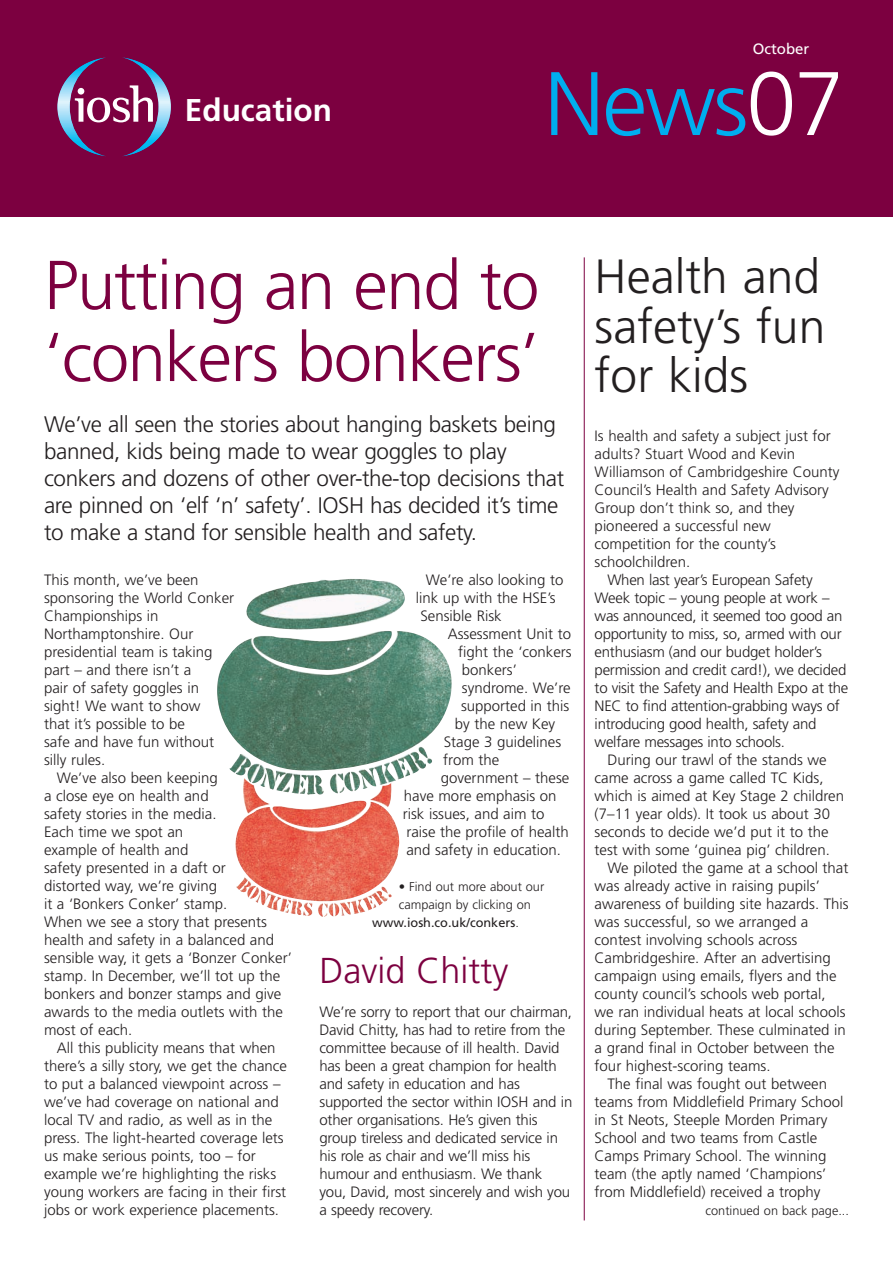
<style>
.page{position:relative;width:893px;height:1263px;background:#fff}
.page>*{position:absolute;margin:0;border:0;box-sizing:border-box;transform-origin:0 0}
.t1{font:300 90px "Frutiger";letter-spacing:-.02em;color:#00aeef}
.t2{font:300 69px/72px "Frutiger";letter-spacing:-.02em;color:#7c0040}
.t3{font:300 48px/49.5px "Frutiger";color:#231f20;text-align:justify}
.t4{font:300 36px "Frutiger";color:#7c0040}
.t5{font:700 31.5px "Frutiger";color:#fff}
.t6{font:300 22.5px/27px "Frutiger";letter-spacing:-.015em;color:#231f20}
.t7{font:300 15px/18px "Frutiger";color:#231f20}
.t8{font:15px "Frutiger";color:#fff}
.t9{font:300 12.75px "Frutiger";color:#231f20}
.t10{font:12.75px "Frutiger";color:#231f20}
.s1{color:#fff}
.s2{font-weight:300}
</style>
<div class="page">
<div style="left:0;top:0;width:893px;height:217px;background:#7c0040"></div>
<svg style="left:57px;top:57px;width:114px;height:99px"></svg>
<hr style="left:584px;top:257px;width:1px;height:963px;background:#7c0040">
<img style="left:235px;top:794px;width:164px;height:121px">
<img style="left:217px;top:579px;width:235px;height:215px">
<h3 class="t5" style="left:185px;top:97px;width:149px">Education</h3>
<p class="t8" style="left:753px;top:43px;width:58px">October</p>
<h1 class="t1" style="left:544px;top:68px;width:302px">News<span class="s1">07</span></h1>
<h2 class="t2" style="left:44px;top:254px;width:497px">Putting an end to ‘conkers bonkers’</h2>
<h3 class="t3" style="left:595px;top:256px;width:232px">Health and safety’s fun for kids</h3>
<p class="t6" style="left:44px;top:412px;width:522px">We’ve all seen the stories about hanging baskets being banned, kids being made to wear goggles to play conkers and dozens of other over-the-top decisions that are pinned on ‘elf ‘n’ safety’. IOSH has decided it’s time to make a stand for sensible health and safety.</p>
<p class="t7" style="left:44px;top:572px;width:192px">This month, we’ve been sponsoring the World Conker<br>Championships in<br>Northamptonshire. Our presidential team is taking part – and there isn’t a<br>pair of safety goggles in sight! We want to show<br>that it’s possible to be<br>safe and have fun without silly rules.</p>
<p class="t7" style="left:44px;top:770px;width:249px;text-indent:13px">We’ve also been keeping<br>a close eye on health and<br>safety stories in the media.<br>Each time we spot an<br>example of health and<br>safety presented in a daft or<br>distorted way, we’re giving<br>it a ‘Bonkers Conker’ stamp.<br>When we see a story that presents health and safety in a balanced and sensible way, it gets a ‘Bonzer Conker’ stamp. In December, we’ll tot up the bonkers and bonzer stamps and give awards to the media outlets with the most of each.</p>
<p class="t7" style="left:44px;top:1040px;width:244px;text-indent:13px">All this publicity means that when there’s a silly story, we get the chance to put a balanced viewpoint across – we’ve had coverage on national and local TV and radio, as well as in the press. The light-hearted coverage lets us make serious points, too – for example we’re highlighting the risks young workers are facing in their first jobs or work experience placements.</p>
<p class="t7" style="left:426px;top:572px;width:139px">We’re also looking to</p>
<p class="t7" style="left:416px;top:590px;width:142px">link up with the HSE’s</p>
<p class="t7" style="left:420px;top:608px;width:83px">Sensible Risk</p>
<p class="t7" style="left:448px;top:626px;width:125px">Assessment Unit to</p>
<p class="t7" style="left:458px;top:644px;width:115px">fight the ‘conkers</p>
<p class="t7" style="left:462px;top:662px;width:57px">bonkers’</p>
<p class="t7" style="left:462px;top:680px;width:110px">syndrome. We’re</p>
<p class="t7" style="left:461px;top:698px;width:110px">supported in this</p>
<p class="t7" style="left:455px;top:716px;width:102px">by the new Key</p>
<p class="t7" style="left:444px;top:734px;width:119px">Stage 3 guidelines</p>
<p class="t7" style="left:443px;top:752px;width:57px">from the</p>
<p class="t7" style="left:441px;top:770px;width:130px">government – these</p>
<p class="t7" style="left:404px;top:788px;width:154px">have more emphasis on</p>
<p class="t7" style="left:403px;top:806px;width:143px">risk issues, and aim to</p>
<p class="t7" style="left:406px;top:824px;width:164px">raise the profile of health</p>
<p class="t7" style="left:406px;top:842px;width:156px">and safety in education.</p>
<p class="t9" style="left:399px;top:881px;width:147px">• Find out more about our</p>
<p class="t9" style="left:399px;top:899px;width:134px">campaign by clicking on</p>
<p class="t10" style="left:372px;top:917px;width:148px">www.iosh.co.uk/conkers<span class="s2">.</span></p>
<h3 class="t4" style="left:319px;top:956px;width:191px">David Chitty</h3>
<p class="t7" style="left:319px;top:1004px;width:254px">We’re sorry to report that our chairman, David Chitty, has had to retire from the committee because of ill health. David has been a great champion for health and safety in education and has supported the sector within IOSH and in other organisations. He’s given this group tireless and dedicated service in his role as chair and we’ll miss his humour and enthusiasm. We thank you, David, most sincerely and wish you a speedy recovery.</p>
<p class="t7" style="left:595px;top:428px;width:238px">Is health and safety a subject just for</p>
<p class="t7" style="left:595px;top:446px;width:202px">adults? Stuart Wood and Kevin</p>
<p class="t7" style="left:595px;top:464px;width:246px">Williamson of Cambridgeshire County</p>
<p class="t7" style="left:595px;top:482px;width:236px">Council’s Health and Safety Advisory</p>
<p class="t7" style="left:595px;top:500px;width:201px">Group don’t think so, and they</p>
<p class="t7" style="left:595px;top:518px;width:178px">pioneered a successful new</p>
<p class="t7" style="left:595px;top:536px;width:183px">competition for the county’s</p>
<p class="t7" style="left:595px;top:554px;width:97px">schoolchildren.</p>
<p class="t7" style="left:607px;top:572px;width:207px">When last year’s European Safety</p>
<p class="t7" style="left:595px;top:590px;width:236px">Week topic – young people at work –</p>
<p class="t7" style="left:595px;top:608px;width:249px">was announced, it seemed too good an</p>
<p class="t7" style="left:595px;top:626px;width:249px">opportunity to miss, so, armed with our</p>
<p class="t7" style="left:595px;top:644px;width:229px">enthusiasm (and our budget holder’s</p>
<p class="t7" style="left:595px;top:662px;width:253px">permission and credit card!), we decided</p>
<p class="t7" style="left:595px;top:680px;width:255px">to visit the Safety and Health Expo at the</p>
<p class="t7" style="left:595px;top:698px;width:247px">NEC to find attention-grabbing ways of</p>
<p class="t7" style="left:595px;top:716px;width:223px">introducing good health, safety and</p>
<p class="t7" style="left:595px;top:734px;width:192px">welfare messages into schools.</p>
<p class="t7" style="left:607px;top:752px;width:221px">During our trawl of the stands we</p>
<p class="t7" style="left:595px;top:770px;width:230px">came across a game called TC Kids,</p>
<p class="t7" style="left:595px;top:788px;width:251px">which is aimed at Key Stage 2 children</p>
<p class="t7" style="left:595px;top:806px;width:237px">(7–11 year olds). It took us about 30</p>
<p class="t7" style="left:595px;top:824px;width:235px">seconds to decide we’d put it to the</p>
<p class="t7" style="left:595px;top:842px;width:237px">test with some ‘guinea pig’ children.</p>
<p class="t7" style="left:607px;top:860px;width:243px">We piloted the game at a school that</p>
<p class="t7" style="left:595px;top:878px;width:227px">was already active in raising pupils’</p>
<p class="t7" style="left:595px;top:896px;width:256px">awareness of building site hazards. This</p>
<p class="t7" style="left:595px;top:914px;width:215px">was successful, so we arranged a</p>
<p class="t7" style="left:595px;top:932px;width:204px">contest involving schools across</p>
<p class="t7" style="left:595px;top:950px;width:238px">Cambridgeshire. After an advertising</p>
<p class="t7" style="left:595px;top:968px;width:244px">campaign using emails, flyers and the</p>
<p class="t7" style="left:595px;top:986px;width:232px">county council’s schools web portal,</p>
<p class="t7" style="left:595px;top:1004px;width:252px">we ran individual heats at local schools</p>
<p class="t7" style="left:595px;top:1022px;width:253px">during September. These culminated in</p>
<p class="t7" style="left:595px;top:1040px;width:242px">a grand final in October between the</p>
<p class="t7" style="left:595px;top:1058px;width:177px">four highest-scoring teams.</p>
<p class="t7" style="left:607px;top:1076px;width:221px">The final was fought out between</p>
<p class="t7" style="left:595px;top:1094px;width:250px">teams from Middlefield Primary School</p>
<p class="t7" style="left:595px;top:1112px;width:234px">in St Neots, Steeple Morden Primary</p>
<p class="t7" style="left:595px;top:1130px;width:224px">School and two teams from Castle</p>
<p class="t7" style="left:595px;top:1148px;width:233px">Camps Primary School. The winning</p>
<p class="t7" style="left:595px;top:1166px;width:233px">team (the aptly named ‘Champions’</p>
<p class="t7" style="left:595px;top:1184px;width:227px">from Middlefield) received a trophy</p>
<p class="t9" style="left:705px;top:1205px;width:145px">continued on back page...</p>
</div>
